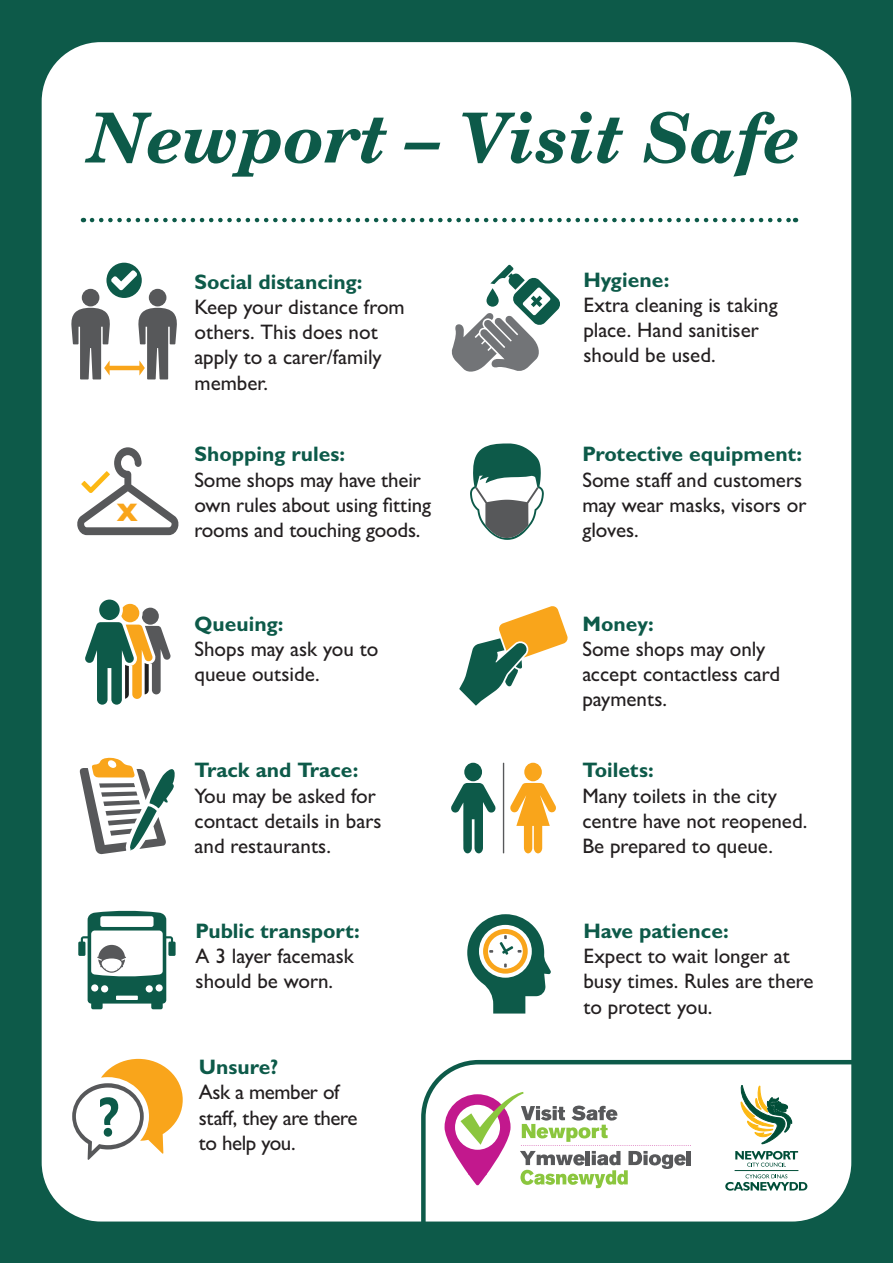
<style>
.page{position:relative;width:893px;height:1263px;background:#0d5a49}
.page>*{position:absolute;margin:0;border:0;box-sizing:border-box;transform-origin:0 0}
.t1{font:italic 700 69px "New Century Schlbk LT Std";color:#0d5a49}
.t2{font:700 37.5px "Gill Sans MT Pro";color:#f9a51b}
.t3{font:500 21px/25.2px "Gill Sans MT Pro";color:#231f20}
.t4{font:500 21px/25.2px "Gill Sans MT Pro";letter-spacing:-.02em;color:#231f20}
.s1{font-weight:700;color:#0d5a49}
</style>
<div class="page">
<div style="left:42px;top:42px;width:809px;height:1179px;background:#fff;border-radius:59px"></div>
<svg style="left:451px;top:265px;width:109px;height:107px"></svg>
<svg style="left:470px;top:443px;width:74px;height:97px"></svg>
<svg style="left:85px;top:604px;width:86px;height:101px"></svg>
<div style="left:99px;top:600px;width:21px;height:20px;background:#0d5a49;border-radius:50%"></div>
<svg style="left:459px;top:606px;width:109px;height:100px"></svg>
<div style="left:524px;top:763px;width:18px;height:18px;background:#f9a51b;border-radius:50%"></div>
<svg style="left:510px;top:783px;width:46px;height:70px"></svg>
<svg style="left:451px;top:783px;width:45px;height:70px"></svg>
<div style="left:464px;top:763px;width:18px;height:18px;background:#0d5a49;border-radius:50%"></div>
<hr style="left:503px;top:763px;width:1px;height:90px;background:#57585a">
<svg style="left:80px;top:758px;width:95px;height:96px"></svg>
<svg style="left:467px;top:914px;width:84px;height:99px"></svg>
<svg style="left:78px;top:910px;width:98px;height:99px"></svg>
<svg style="left:77px;top:447px;width:102px;height:88px"></svg>
<svg style="left:92px;top:218px;width:704px;height:4px"></svg>
<div style="left:149px;top:289px;width:17px;height:17px;background:#57585a;border-radius:50%"></div>
<div style="left:82px;top:289px;width:17px;height:17px;background:#57585a;border-radius:50%"></div>
<svg style="left:71px;top:308px;width:106px;height:71px"></svg>
<div style="left:106px;top:263px;width:36px;height:35px;background:#0d5a49;border-radius:50%"></div>
<svg style="left:111px;top:270px;width:26px;height:20px"></svg>
<svg style="left:72px;top:1059px;width:111px;height:101px"></svg>
<svg style="left:419px;top:1058px;width:433px;height:164px"></svg>
<p class="t1" style="left:89px;top:94px;width:713px">Newport – Visit Safe</p>
<p class="t2" style="left:117px;top:485px;width:23px">x</p>
<p class="t3" style="left:195px;top:269px;width:212px"><span class="s1">Social distancing:<br></span>Keep your distance from others. This does not apply to a carer/family member.</p>
<p class="t3" style="left:583px;top:267px;width:196px"><span class="s1">Hygiene:<br></span>Extra cleaning is taking place. Hand sanitiser should be used.</p>
<p class="t3" style="left:195px;top:442px;width:238px"><span class="s1">Shopping rules:<br></span>Some shops may have their own rules about using fitting rooms and touching goods.</p>
<p class="t3" style="left:195px;top:611px;width:185px"><span class="s1">Queuing:<br></span>Shops may ask you to queue outside.</p>
<p class="t3" style="left:582px;top:442px;width:226px"><span class="s1">Protective equipment:<br></span>Some staff and customers may wear masks, visors or gloves.</p>
<p class="t3" style="left:582px;top:611px;width:199px"><span class="s1">Money:<br></span>Some shops may only accept contactless card payments.</p>
<p class="t3" style="left:195px;top:757px;width:188px"><span class="s1">Track and Trace:<br></span>You may be asked for contact details in bars and restaurants.</p>
<p class="t3" style="left:582px;top:757px;width:226px"><span class="s1">Toilets:<br></span>Many toilets in the city centre have not reopened.<br>Be prepared to queue.</p>
<p class="t3" style="left:196px;top:918px;width:166px"><span class="s1">Public transport:<br></span>A 3 layer facemask should be worn.</p>
<p class="t3" style="left:583px;top:918px;width:231px"><span class="s1">Have patience:<br></span>Expect to wait longer at busy times. Rules are there to protect you.</p>
<p class="t4" style="left:199px;top:1054px;width:160px"><span class="s1">Unsure?<br></span>Ask a member of staff, they are there to help you.</p>
</div>
